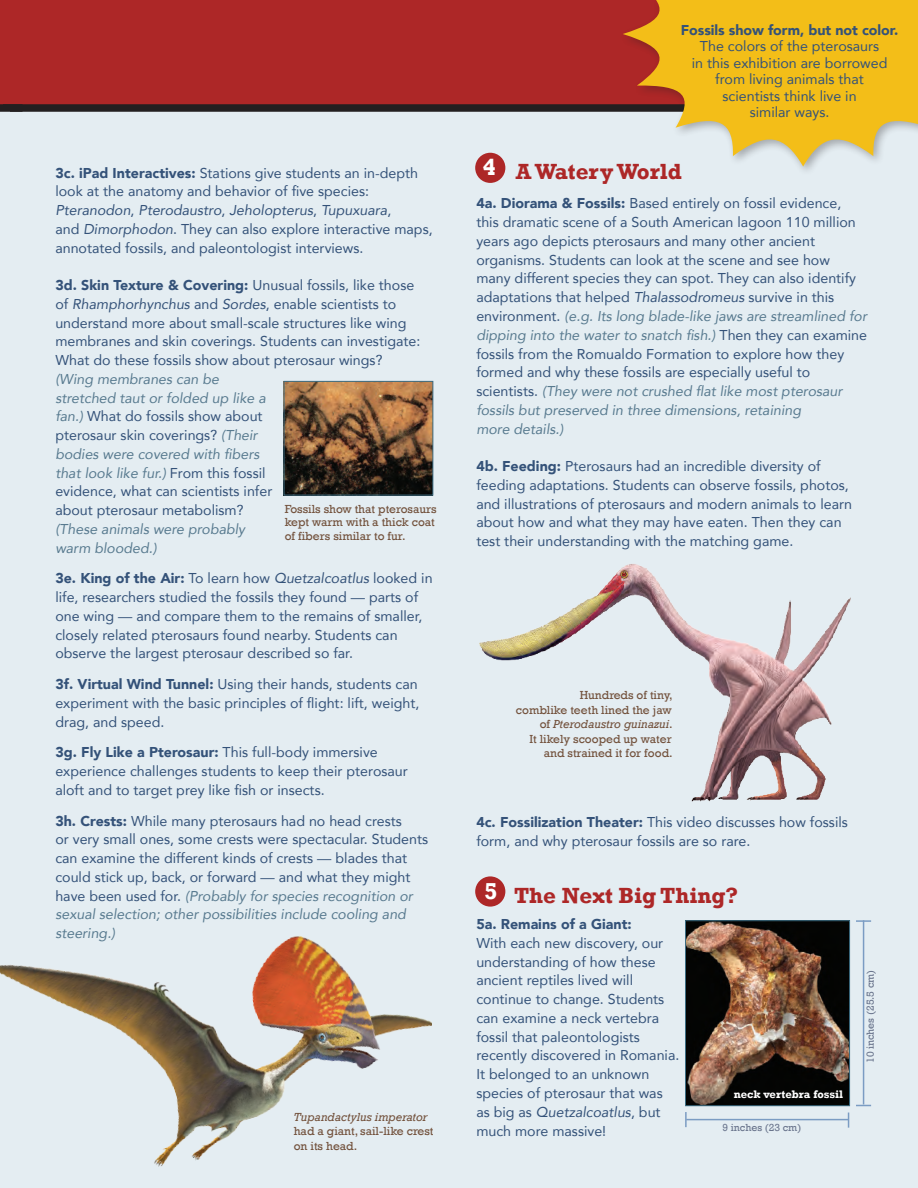
<style>
.page{position:relative;width:918px;height:1188px;background:#fff}
.page>*{position:absolute;margin:0;border:0;box-sizing:border-box;transform-origin:0 0}
.t1{font:700 23.7px "Rockwell";color:#fff}
.t2{font:700 22.5px "Rockwell";color:#ad2727}
.t3{font:14.25px/18.8px "Avenir";color:#345279}
.t4{font:900 14.25px "Avenir";letter-spacing:-.005em;color:#345279}
.t5{font:italic 14.25px/18.8px "Avenir";color:#587a8f}
.t6{font:12px/14.4px "Rockwell";color:#73523d}
.t7{font:italic 12px "Rockwell";color:#73523d}
.t8{font:700 11.25px "Rockwell";color:#fff}
.t9{font:10.5px "Rockwell";color:#69748c}
.s1{font-weight:900}
.s2{font-style:italic}
.s3{font-style:italic;color:#587a8f}
</style>
<div class="page">
<div style="left:0;top:99px;width:918px;height:1088px;background:#e4edf2"></div>
<div style="left:0;top:0;width:918px;height:106px;background:#ad2727"></div>
<div style="left:0;top:104px;width:918px;height:8px;background:#231f20"></div>
<div style="left:0;top:105px;width:10px;height:1083px;background:#e4edf2"></div>
<div style="left:0;top:104px;width:23px;height:8px;background:#231f20"></div>
<div style="left:475px;top:153px;width:30px;height:30px;background:#ad2727;border-radius:50%"></div>
<div style="left:475px;top:876px;width:30px;height:31px;background:#ad2727;border-radius:50%"></div>
<img style="left:286px;top:383px;width:145px;height:110px">
<div style="left:284px;top:381px;width:149px;height:114px;border:1px solid #3c6d83"></div>
<img style="left:687px;top:922px;width:161px;height:182px">
<div style="left:685px;top:920px;width:165px;height:186px;border:1px solid #3c6d83"></div>
<img style="left:479px;top:564px;width:372px;height:238px">
<img style="left:0;top:936px;width:432px;height:231px">
<hr style="left:686px;top:1119px;width:162px;height:1px;background:#7b9cc3">
<hr style="left:863px;top:920px;width:1px;height:184px;background:#7b9cc3">
<svg style="left:685px;top:1112px;width:2px;height:15px"></svg>
<svg style="left:856px;top:1105px;width:15px;height:1px"></svg>
<svg style="left:856px;top:920px;width:15px;height:2px"></svg>
<svg style="left:848px;top:1113px;width:1px;height:15px"></svg>
<div style="left:619px;top:0;width:299px;height:176px;background:#231f20;opacity:.33"></div>
<svg style="left:623px;top:0;width:295px;height:167px;fill:#f3be18"></svg>
<p class="t4" style="left:681px;top:18px;width:219px">Fossils show form, but not color.</p>
<p class="t3" style="left:692px;top:38px;width:197px;line-height:16.5px;text-align:center">The colors of the pterosaurs<br>in this exhibition are borrowed from living animals that scientists think live in<br>similar ways.</p>
<h1 class="t1" style="left:483px;top:153px;width:15px">4</h1>
<h2 class="t2" style="left:516px;top:158px;width:168px">A Watery World</h2>
<p class="t3" style="left:476px;top:194px;width:392px"><span class="s1">4a. Diorama &amp; Fossils:</span> Based entirely on fossil evidence, this dramatic scene of a South American lagoon 110 million years ago depicts pterosaurs and many other ancient organisms. Students can look at the scene and see how many different species they can spot. They can also identify adaptations that helped <span class="s2">Thalassodromeus</span> survive in this environment. <span class="s3">(e.g. Its long blade-like jaws are streamlined for dipping into the water to snatch fish.)</span> Then they can examine fossils from the Romualdo Formation to explore how they formed and why these fossils are especially useful to scientists. <span class="s3">(They were not crushed flat like most pterosaur fossils but preserved in three dimensions, retaining<br>more details.)</span></p>
<p class="t3" style="left:476px;top:456px;width:377px"><span class="s1">4b. Feeding:</span> Pterosaurs had an incredible diversity of feeding adaptations. Students can observe fossils, photos, and illustrations of pterosaurs and modern animals to learn about how and what they may have eaten. Then they can test their understanding with the matching game.</p>
<p class="t3" style="left:55px;top:163px;width:379px"><span class="s1">3c. iPad Interactives:</span> Stations give students an in-depth look at the anatomy and behavior of five species:<br><span class="s2">Pteranodon</span>, <span class="s2">Pterodaustro</span>, <span class="s2">Jeholopterus</span>, <span class="s2">Tupuxuara</span>,<br>and <span class="s2">Dimorphodon</span>. They can also explore interactive maps, annotated fossils, and paleontologist interviews.</p>
<p class="t3" style="left:55px;top:275px;width:367px"><span class="s1">3d. Skin Texture &amp; Covering:</span> Unusual fossils, like those of <span class="s2">Rhamphorhynchus</span> and <span class="s2">Sordes</span>, enable scientists to understand more about small-scale structures like wing membranes and skin coverings. Students can investigate:<br>What do these fossils show about pterosaur wings?</p>
<p class="t3" style="left:55px;top:369px;width:219px"><span class="s3">(Wing membranes can be stretched taut or folded up like a fan.)</span> What do fossils show about pterosaur skin coverings? <span class="s3">(Their bodies were covered with fibers that look like fur.)</span> From this fossil evidence, what can scientists infer about pterosaur metabolism?</p>
<p class="t5" style="left:55px;top:519px;width:191px">(These animals were probably warm blooded.)</p>
<p class="t3" style="left:55px;top:569px;width:379px"><span class="s1">3e. King of the Air:</span> To learn how <span class="s2">Quetzalcoatlus</span> looked in life, researchers studied the fossils they found — parts of one wing — and compare them to the remains of smaller, closely related pterosaurs found nearby. Students can observe the largest pterosaur described so far.</p>
<p class="t3" style="left:55px;top:674px;width:366px;text-align:justify"><span class="s1">3f. Virtual Wind Tunnel:</span> Using their hands, students can experiment with the basic principles of flight: lift, weight, drag, and speed.</p>
<p class="t3" style="left:55px;top:743px;width:354px"><span class="s1">3g. Fly Like a Pterosaur:</span> This full-body immersive experience challenges students to keep their pterosaur aloft and to target prey like fish or insects.</p>
<p class="t3" style="left:55px;top:811px;width:374px"><span class="s1">3h. Crests:</span> While many pterosaurs had no head crests<br>or very small ones, some crests were spectacular. Students can examine the different kinds of crests — blades that could stick up, back, or forward — and what they might have been used for. <span class="s3">(Probably for species recognition or sexual selection; other possibilities include cooling and steering.)</span></p>
<p class="t6" style="left:285px;top:502px;width:154px;line-height:13.5px">Fossils show that pterosaurs kept warm with a thick coat of fibers similar to fur.</p>
<p class="t6" style="left:516px;top:688px;width:158px;text-align:right">Hundreds of tiny,<br>comblike teeth lined the jaw of <span class="s2">Pterodaustro guinazui</span>.<br>It likely scooped up water and strained it for food.</p>
<p class="t3" style="left:476px;top:813px;width:373px"><span class="s1">4c. Fossilization Theater:</span> This video discusses how fossils form, and why pterosaur fossils are so rare.</p>
<h2 class="t2" style="left:514px;top:882px;width:226px">The Next Big Thing?</h2>
<p class="t4" style="left:476px;top:912px;width:157px">5a. Remains of a Giant:</p>
<p class="t3" style="left:476px;top:933px;width:205px">With each new discovery, our understanding of how these ancient reptiles lived will continue to change. Students can examine a neck vertebra fossil that paleontologists recently discovered in Romania.<br>It belonged to an unknown species of pterosaur that was as big as <span class="s2">Quetzalcoatlus</span>, but much more massive!</p>
<h1 class="t1" style="left:484px;top:877px;width:15px">5</h1>
<p class="t9" style="left:864px;top:1063px;width:95px;rotate:-90deg">10 inches (25.5 cm)</p>
<p class="t8" style="left:734px;top:1087px;width:111px">neck vertebra fossil</p>
<p class="t7" style="left:294px;top:1110px;width:135px">Tupandactylus imperator</p>
<p class="t6" style="left:294px;top:1124px;width:141px">had a giant, sail-like crest on its head.</p>
<p class="t9" style="left:723px;top:1122px;width:80px">9 inches (23 cm)</p>
</div>
